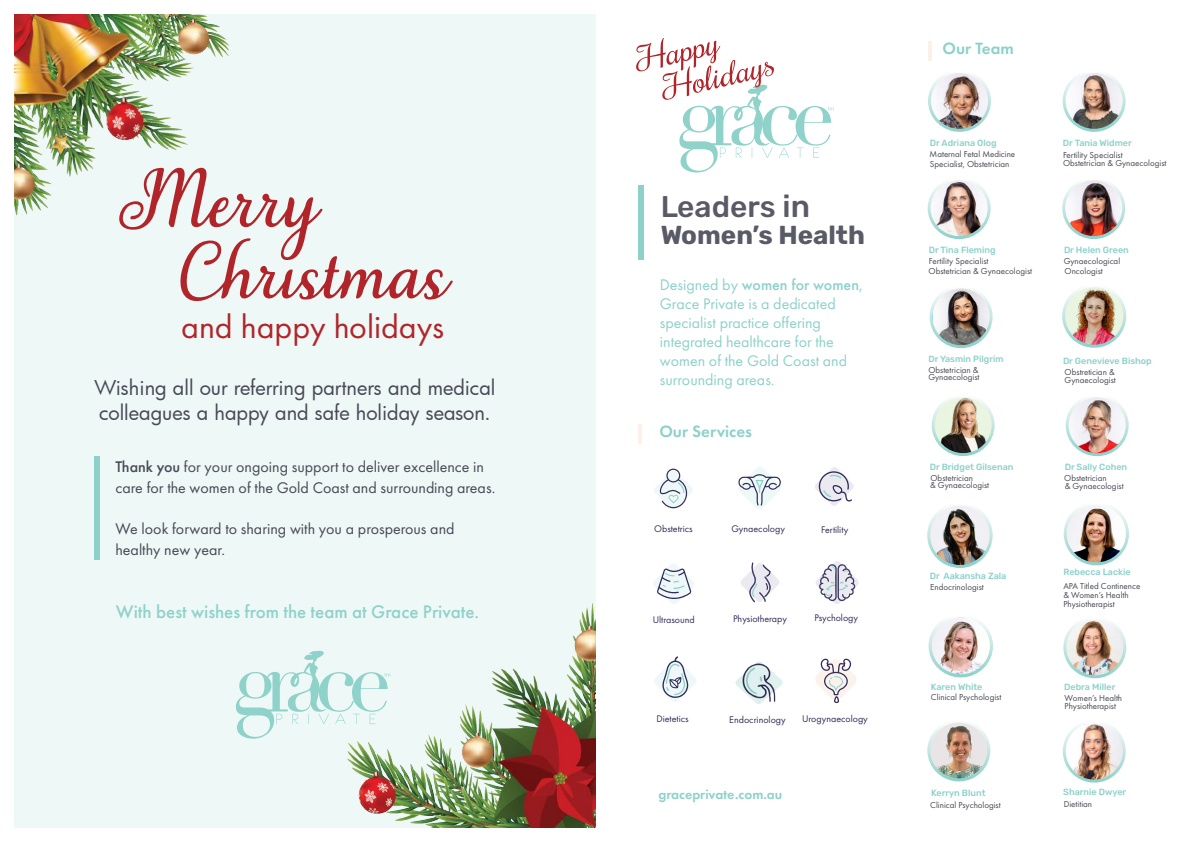
<style>
.page{position:relative;width:1191px;height:842px;background:#fff}
.page>*{position:absolute;margin:0;border:0;box-sizing:border-box;transform-origin:0 0}
.t1{font:33.9px "Futura PT";color:#b1252a}
.t2{font:500 29.9px "Rubik";color:#474854}
.t3{font:700 25.9px "Rubik";color:#474854}
.t4{font:20px/24.9px "Futura";color:#484955}
.t5{font:500 19px "Futura PT";color:#8fd2ca}
.t6{font:600 17px "Futura PT";color:#8cd1ca}
.t7{font:16px/20.9px "Futura PT";color:#474854}
.t8{font:16px/19.2px "Futura PT";color:#8cd1ca}
.t9{font:600 14px "Futura PT";color:#8cd1ca}
.t10{font:10px "Futura PT";color:#312c59}
.t11{font:9px/8px "Futura PT";color:#474853}
.t12{font:500 9px "Rubik";color:#8cd1ca}
.s1{font-weight:500}
.s2{font-size:30.9px}
</style>
<div class="page">
<div style="left:638px;top:185px;width:5px;height:74px;background:#8dd1ca"></div>
<img style="left:929px;top:74px;width:60px;height:55px">
<div style="left:928px;top:70px;width:63px;height:62px;border:3px solid #fff;border-radius:50%"></div>
<img style="left:931px;top:181px;width:58px;height:57px">
<div style="left:927px;top:177px;width:63px;height:62px;border:3px solid #fff;border-radius:50%"></div>
<img style="left:933px;top:289px;width:58px;height:58px">
<div style="left:929px;top:285px;width:63px;height:63px;border:3px solid #fff;border-radius:50%"></div>
<hr style="left:928px;top:42px;width:3px;height:19px;background:#fef0e8">
<hr style="left:638px;top:424px;width:3px;height:20px;background:#fef0e8">
<img style="left:935px;top:398px;width:58px;height:57px">
<div style="left:931px;top:394px;width:63px;height:62px;border:3px solid #fff;border-radius:50%"></div>
<svg style="left:738px;top:467px;width:43px;height:42px"></svg>
<svg style="left:654px;top:469px;width:39px;height:40px"></svg>
<svg style="left:653px;top:563px;width:41px;height:41px"></svg>
<svg style="left:815px;top:467px;width:39px;height:39px"></svg>
<svg style="left:741px;top:562px;width:38px;height:40px"></svg>
<svg style="left:654px;top:656px;width:43px;height:46px"></svg>
<img style="left:735px;top:662px;width:47px;height:41px">
<svg style="left:816px;top:561px;width:43px;height:43px"></svg>
<svg style="left:816px;top:658px;width:40px;height:46px"></svg>
<img style="left:1066px;top:74px;width:58px;height:56px">
<div style="left:1062px;top:70px;width:63px;height:62px;border:3px solid #fff;border-radius:50%"></div>
<img style="left:1063px;top:181px;width:60px;height:57px">
<div style="left:1062px;top:177px;width:63px;height:62px;border:3px solid #fff;border-radius:50%"></div>
<img style="left:1063px;top:286px;width:61px;height:60px;border-radius:30px">
<div style="left:1062px;top:284px;width:64px;height:64px;border:3px solid #fff;border-radius:50%"></div>
<img style="left:1069px;top:398px;width:58px;height:57px">
<div style="left:1065px;top:394px;width:63px;height:62px;border:3px solid #fff;border-radius:50%"></div>
<img style="left:932px;top:618px;width:59px;height:58px">
<div style="left:928px;top:614px;width:65px;height:63px;border:3px solid #fff;border-radius:50%"></div>
<img style="left:1064px;top:721px;width:60px;height:60px;border-radius:30px">
<div style="left:1062px;top:720px;width:63px;height:63px;border:3px solid #fff;border-radius:50%"></div>
<img style="left:928px;top:504px;width:63px;height:62px;border-radius:31px">
<div style="left:927px;top:503px;width:65px;height:65px;border:3px solid #fff;border-radius:50%"></div>
<img style="left:930px;top:724px;width:58px;height:56px">
<div style="left:927px;top:720px;width:63px;height:61px;border:3px solid #fff;border-radius:50%"></div>
<img style="left:1064px;top:620px;width:60px;height:57px">
<div style="left:1063px;top:616px;width:63px;height:62px;border:3px solid #fff;border-radius:50%"></div>
<img style="left:1067px;top:506px;width:59px;height:58px">
<div style="left:1063px;top:502px;width:66px;height:63px;border:3px solid #fff;border-radius:50%"></div>
<svg style="left:636px;top:38px;width:198px;height:135px"></svg>
<img style="left:14px;top:14px;width:582px;height:814px">
<h1 class="t1" style="left:181px;top:307px;width:264px">and happy holidays</h1>
<h3 class="t4" style="left:94px;top:375px;width:403px">Wishing all our referring partners and medical colleagues a happy and safe holiday season.</h3>
<h3 class="t7" style="left:116px;top:456px;width:381px"><span class="s1">Thank you</span> for your ongoing support to deliver excellence in care for the women of the Gold Coast and surrounding areas.</h3>
<h3 class="t7" style="left:116px;top:519px;width:340px">We look forward to sharing with you a prosperous and healthy new year.</h3>
<h3 class="t5" style="left:116px;top:600px;width:365px">With best wishes from the team at Grace Private.</h3>
<h2 class="t2" style="left:660px;top:190px;width:151px">Leaders <span class="s2">in</span></h2>
<h3 class="t3" style="left:660px;top:220px;width:206px">Women’s Health</h3>
<h3 class="t8" style="left:660px;top:275px;width:204px">Designed by <span class="s1">women for women</span>,<br>Grace Private is a dedicated specialist practice offering integrated healthcare for the women of the Gold Coast and surrounding areas.</h3>
<h3 class="t6" style="left:659px;top:421px;width:94px">Our Services</h3>
<p class="t10" style="left:654px;top:523px;width:40px">Obstetrics</p>
<p class="t10" style="left:731px;top:523px;width:55px">Gynaecology</p>
<p class="t10" style="left:821px;top:523px;width:29px">Fertility</p>
<p class="t10" style="left:652px;top:614px;width:43px">Ultrasound</p>
<p class="t10" style="left:733px;top:613px;width:55px">Physiotherapy</p>
<p class="t10" style="left:814px;top:612px;width:45px">Psychology</p>
<p class="t10" style="left:656px;top:712px;width:34px">Dietetics</p>
<p class="t10" style="left:729px;top:714px;width:58px">Endocrinology</p>
<p class="t10" style="left:802px;top:712px;width:67px">Urogynaecology</p>
<h3 class="t9" style="left:658px;top:785px;width:125px">graceprivate.com.au</h3>
<h3 class="t6" style="left:942px;top:37px;width:73px">Our Team</h3>
<p class="t12" style="left:929px;top:138px;width:68px">Dr Adriana Olog</p>
<p class="t12" style="left:1063px;top:138px;width:70px">Dr Tania Widmer</p>
<p class="t11" style="left:929px;top:150px;width:87px">Maternal Fetal Medicine</p>
<p class="t11" style="left:929px;top:160px;width:81px">Specialist, Obstetrician</p>
<p class="t11" style="left:1063px;top:151px;width:61px">Fertility Specialist</p>
<p class="t11" style="left:1063px;top:159px;width:105px">Obstetrician &amp; Gynaecologist</p>
<p class="t12" style="left:928px;top:245px;width:68px">Dr Tina Fleming</p>
<p class="t12" style="left:1064px;top:245px;width:66px">Dr Helen Green</p>
<p class="t11" style="left:928px;top:257px;width:61px">Fertility Specialist</p>
<p class="t11" style="left:928px;top:267px;width:105px">Obstetrician &amp; Gynaecologist</p>
<p class="t11" style="left:1063px;top:257px;width:58px;line-height:9.2px">Gynaecological<br>Oncologist</p>
<p class="t12" style="left:928px;top:354px;width:77px">Dr Yasmin Pilgrim</p>
<p class="t11" style="left:928px;top:365px;width:53px">Obstetrician &amp;<br>Gynaecologist</p>
<p class="t12" style="left:1063px;top:356px;width:90px">Dr Genevieve Bishop</p>
<p class="t11" style="left:1064px;top:368px;width:53px">Obstretician &amp;<br>Gynaecologist</p>
<p class="t12" style="left:929px;top:462px;width:85px">Dr Bridget Gilsenan</p>
<p class="t11" style="left:930px;top:474px;width:44px">Obstetrician</p>
<p class="t12" style="left:1064px;top:462px;width:64px">Dr Sally Cohen</p>
<p class="t11" style="left:1064px;top:474px;width:44px">Obstetrician</p>
<p class="t11" style="left:930px;top:481px;width:60px">&amp; Gynaecologist</p>
<p class="t11" style="left:1064px;top:482px;width:60px">&amp; Gynaecologist</p>
<p class="t12" style="left:929px;top:571px;width:78px">Dr Aakansha Zala</p>
<p class="t11" style="left:930px;top:583px;width:55px">Endocrinologist</p>
<p class="t12" style="left:1063px;top:567px;width:69px">Rebecca Lackie</p>
<p class="t11" style="left:1063px;top:581px;width:79px;line-height:9px">APA Titled Continence &amp; Women’s Health<br>Physiotherapist</p>
<p class="t12" style="left:931px;top:682px;width:53px">Karen White</p>
<p class="t12" style="left:1064px;top:682px;width:53px">Debra Miller</p>
<p class="t11" style="left:931px;top:693px;width:72px">Clinical Psychologist</p>
<p class="t11" style="left:1064px;top:694px;width:59px">Women’s Health<br>Physiotherapist</p>
<p class="t12" style="left:931px;top:788px;width:56px">Kerryn Blunt</p>
<p class="t11" style="left:930px;top:800px;width:72px">Clinical Psychologist</p>
<p class="t12" style="left:1063px;top:786px;width:65px">Sharnie Dwyer</p>
<p class="t11" style="left:1063px;top:800px;width:30px">Dietitian</p>
</div>
